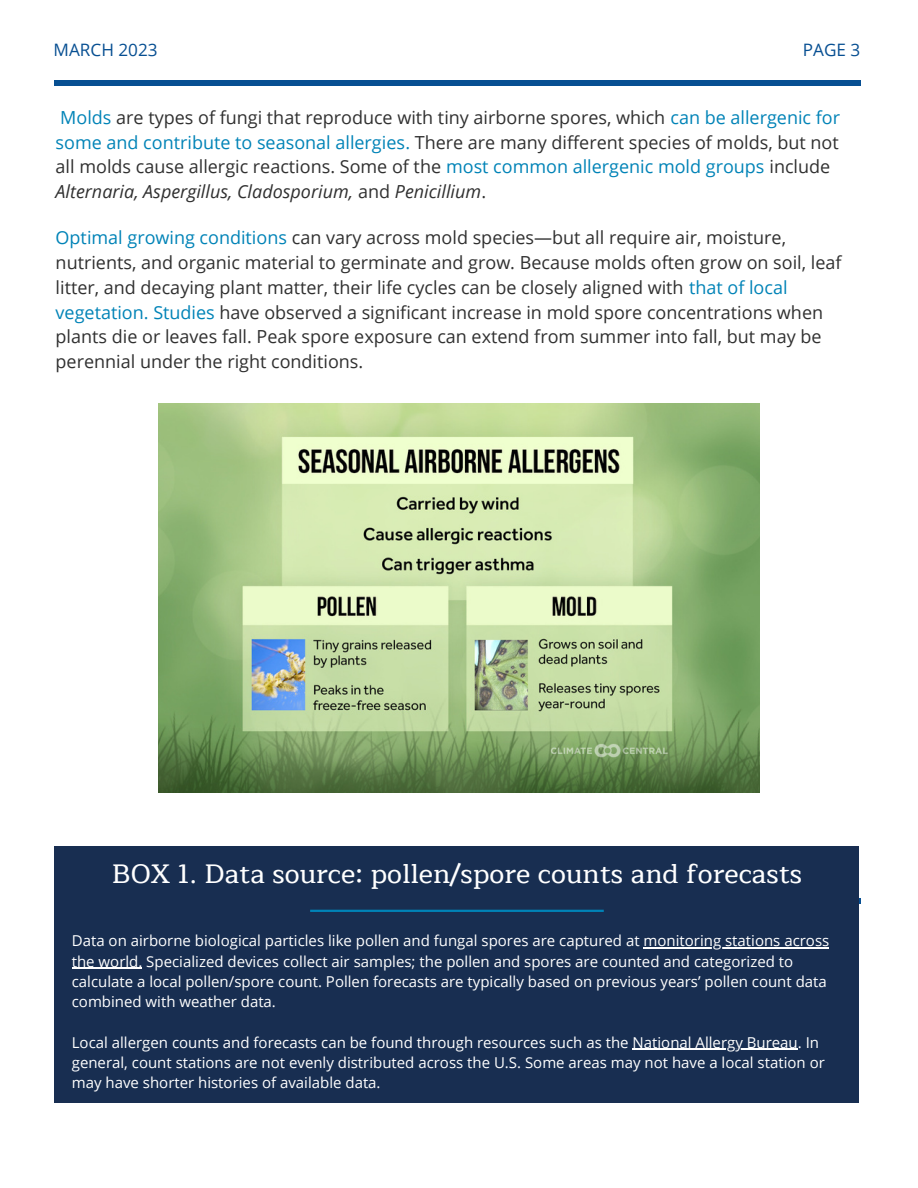
<style>
.page{position:relative;width:918px;height:1188px;background:#fff}
.page>*{position:absolute;margin:0;border:0;box-sizing:border-box;transform-origin:0 0}
.t1{font:500 27px "Maitree";color:#fff}
.t2{font:18px/24.8px "Open Sans";color:#303030}
.t3{font:17.1px "Open Sans";color:#074f92}
.t4{font:15px/20.2px "Open Sans";color:#fff}
.s1{color:#0083b7}
.s2{font-style:italic}
</style>
<div class="page">
<div style="left:54px;top:80px;width:806px;height:6px;background:#074f92"></div>
<img style="left:158px;top:403px;width:602px;height:390px">
<div style="left:54px;top:846px;width:804px;height:257px;background:#182e51"></div>
<hr style="left:644px;top:947px;width:185px;height:2px;background:#fff">
<hr style="left:72px;top:968px;width:66px;height:1px;background:#fff">
<hr style="left:633px;top:1049px;width:165px;height:1px;background:#fff">
<hr style="left:310px;top:910px;width:294px;height:2px;background:#0083b7">
<p class="t3" style="left:54px;top:37px;width:105px">MARCH 2023</p>
<p class="t3" style="left:803px;top:37px;width:59px">PAGE 3</p>
<p class="t2" style="left:56px;top:105px;width:786px"><span class="s1">Molds</span> are types of fungi that reproduce with tiny airborne spores, which <span class="s1">can be allergenic for some and contribute to seasonal allergies.</span> There are many different species of molds, but not all molds cause allergic reactions. Some of the <span class="s1">most common allergenic mold groups</span> include <span class="s2">Alternaria, Aspergillus, Cladosporium,</span> and <span class="s2">Penicillium</span>.</p>
<p class="t2" style="left:56px;top:225px;width:787px"><span class="s1">Optimal growing conditions</span> can vary across mold species—but all require air, moisture, nutrients, and organic material to germinate and grow. Because molds often grow on soil, leaf litter, and decaying plant matter, their life cycles can be closely aligned with <span class="s1">that of local vegetation. Studies</span> have observed a significant increase in mold spore concentrations when plants die or leaves fall. Peak spore exposure can extend from summer into fall, but may be perennial under the right conditions.</p>
<h1 class="t1" style="left:112px;top:852px;width:692px">BOX 1. Data source: pollen/spore counts and forecasts</h1>
<p class="t4" style="left:72px;top:930px;width:759px">Data on airborne biological particles like pollen and fungal spores are captured at monitoring stations across the world. Specialized devices collect air samples; the pollen and spores are counted and categorized to calculate a local pollen/spore count. Pollen forecasts are typically based on previous years’ pollen count data combined with weather data.</p>
<p class="t4" style="left:72px;top:1032px;width:755px">Local allergen counts and forecasts can be found through resources such as the National Allergy Bureau. In general, count stations are not evenly distributed across the U.S. Some areas may not have a local station or may have shorter histories of available data.</p>
</div>
